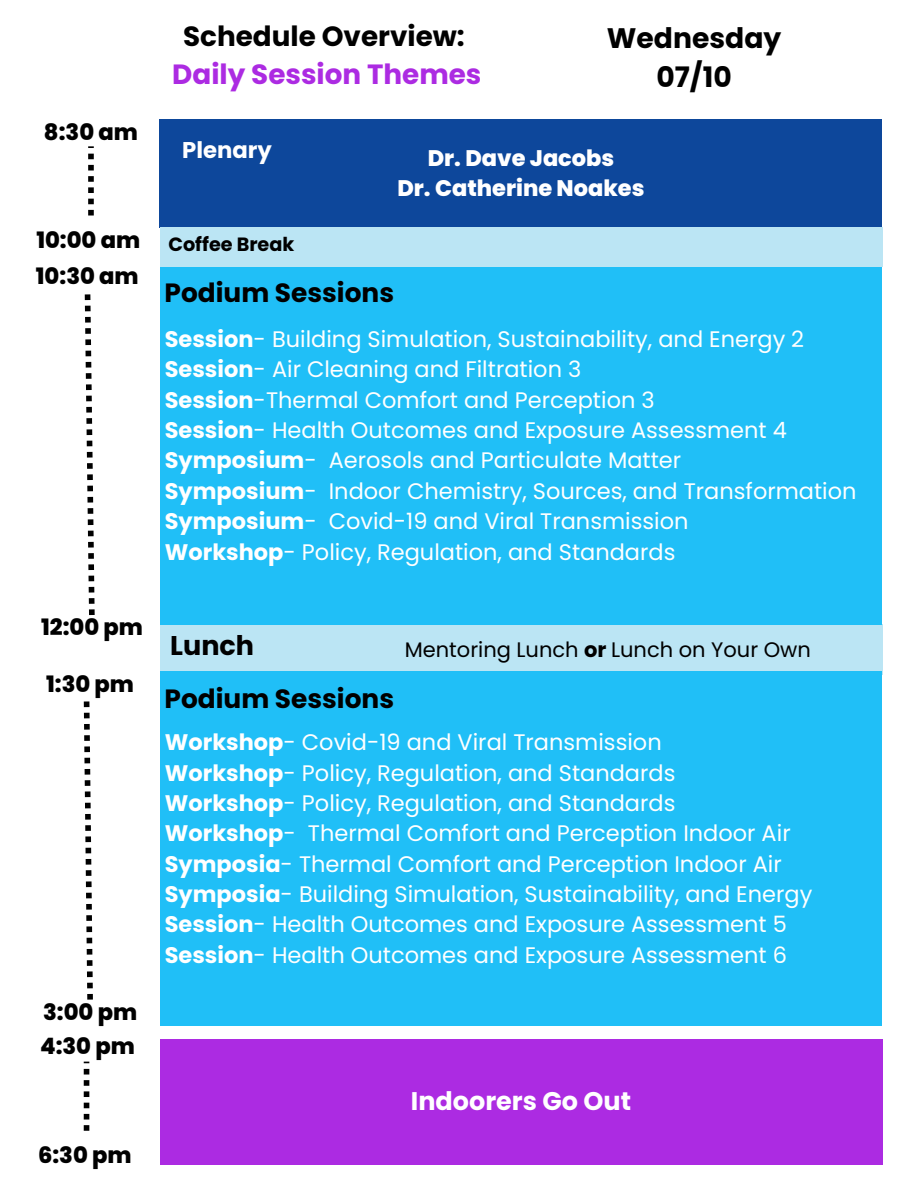
<style>
.page{position:relative;width:918px;height:1188px;background:#fff}
.page>*{position:absolute;margin:0;border:0;box-sizing:border-box;transform-origin:0 0}
.t1{font:700 28.2px/39.5px "Poppins";color:#000;text-align:center}
.t2{font:700 27.75px/38.1px "Poppins";color:#ac2be2;text-align:center}
.t3{font:700 27px "Poppins";color:#000}
.t4{font:700 26.4px "Poppins";color:#000}
.t5{font:700 25.5px "Poppins";color:#fff}
.t6{font:700 22.8px "Poppins";color:#fff}
.t7{font:800 22.65px "Poppins";color:#000}
.t8{font:22.5px/30.3px "Poppins";color:#fff}
.t9{font:800 22.5px/30.3px "Poppins";color:#fff;text-align:center}
.t10{font:21px "Poppins";color:#000}
.t11{font:700 19.2px "Poppins";color:#000}
.s1{color:#000}
.s2{font-weight:700}
</style>
<div class="page">
<svg style="left:84px;top:701px;width:9px;height:299px"></svg>
<svg style="left:85px;top:294px;width:10px;height:321px"></svg>
<svg style="left:88px;top:146px;width:6px;height:70px"></svg>
<div style="left:160px;top:120px;width:722px;height:108px;background:#0d479b"></div>
<div style="left:160px;top:227px;width:722px;height:40px;background:#bbe5f4"></div>
<div style="left:160px;top:625px;width:722px;height:50px;background:#bbe5f4"></div>
<div style="left:160px;top:671px;width:722px;height:355px;background:#20bff7"></div>
<div style="left:160px;top:267px;width:722px;height:358px;background:#20bff7"></div>
<div style="left:160px;top:1039px;width:722px;height:126px;background:#ac2be2"></div>
<svg style="left:84px;top:1062px;width:5px;height:69px"></svg>
<h2 class="t7" style="left:44px;top:116px;width:96px">8:30 am</h2>
<h2 class="t7" style="left:36px;top:224px;width:105px">10:00 am</h2>
<p class="t7" style="left:36px;top:261px;width:104px">10:30 am</p>
<h2 class="t7" style="left:41px;top:612px;width:103px">12:00 pm</h2>
<h3 class="t7" style="left:46px;top:668px;width:89px">1:30 pm</h3>
<h1 class="t7" style="left:43px;top:996px;width:96px">3:00 pm</h1>
<h2 class="t7" style="left:40px;top:1031px;width:96px">4:30 pm</h2>
<h2 class="t7" style="left:38px;top:1139px;width:95px">6:30 pm</h2>
<h1 class="t2" style="left:172px;top:17px;width:311px"><span class="s1">Schedule Overview:<br></span>Daily Session Themes</h1>
<h1 class="t1" style="left:607px;top:18px;width:176px">Wednesday<br>07/10</h1>
<h2 class="t6" style="left:182px;top:134px;width:91px">Plenary</h2>
<h3 class="t11" style="left:168px;top:231px;width:127px">Coffee Break</h3>
<h1 class="t9" style="left:397px;top:143px;width:249px">Dr. Dave Jacobs<br>Dr. Catherine Noakes</h1>
<h3 class="t4" style="left:165px;top:275px;width:231px">Podium Sessions</h3>
<h2 class="t8" style="left:165px;top:324px;width:693px"><span class="s2">Session</span>- Building Simulation, Sustainability, and Energy 2<br><span class="s2">Session</span>- Air Cleaning and Filtration 3<br><span class="s2">Session</span>-Thermal Comfort and Perception 3<br><span class="s2">Session</span>- Health Outcomes and Exposure Assessment 4<br><span class="s2">Symposium</span>- Aerosols and Particulate Matter<br><span class="s2">Symposium</span>- Indoor Chemistry, Sources, and Transformation <span class="s2">Symposium</span>- Covid-19 and Viral Transmission<br><span class="s2">Workshop</span>- Policy, Regulation, and Standards</h2>
<h1 class="t3" style="left:170px;top:626px;width:85px">Lunch</h1>
<h2 class="t4" style="left:165px;top:680px;width:231px">Podium Sessions</h2>
<h1 class="t10" style="left:405px;top:635px;width:408px">Mentoring Lunch <span class="s2">or</span> Lunch on Your Own</h1>
<h2 class="t8" style="left:165px;top:727px;width:649px"><span class="s2">Workshop</span>- Covid-19 and Viral Transmission<br><span class="s2">Workshop</span>- Policy, Regulation, and Standards<br><span class="s2">Workshop</span>- Policy, Regulation, and Standards<br><span class="s2">Workshop</span>- Thermal Comfort and Perception Indoor Air <span class="s2">Symposia</span>- Thermal Comfort and Perception Indoor Air <span class="s2">Symposia</span>- Building Simulation, Sustainability, and Energy <span class="s2">Session</span>- Health Outcomes and Exposure Assessment 5<br><span class="s2">Session</span>- Health Outcomes and Exposure Assessment 6</h2>
<h2 class="t5" style="left:411px;top:1084px;width:222px">Indoorers Go Out</h2>
</div>
